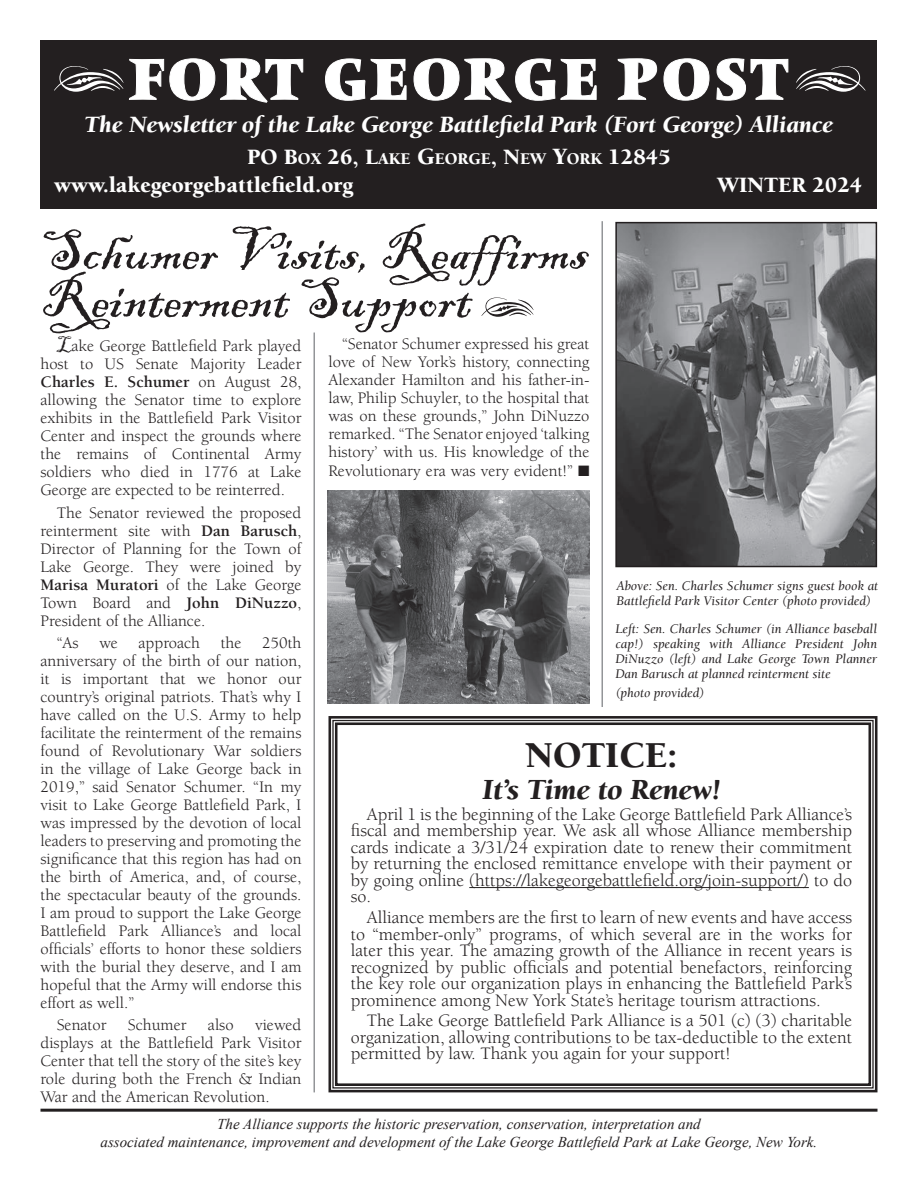
<style>
.page{position:relative;width:918px;height:1188px;background:#fff}
.page>*{position:absolute;margin:0;border:0;box-sizing:border-box;transform-origin:0 0}
.t1{font:700 60px "Obelisk ITC";letter-spacing:.05em;color:#fff}
.t2{font:58.5px/48px "Blackadder ITC";color:#231f20}
.t3{font:900 37.5px "Berkeley";color:#231f20}
.t4{font:italic 900 30px "Berkeley";color:#231f20}
.t5{font:italic 900 24px "Berkeley";color:#fff}
.t6{font:900 22.5px "Berkeley";color:#fff}
.t7{font:18px/16.5px "Berkeley";color:#231f20;text-align:justify}
.t8{font:900 16.8px "Berkeley";color:#fff}
.t9{font:16.5px/18px "Berkeley";color:#231f20;text-align:justify}
.t10{font:italic 15px/18px "Times New Roman";color:#231f20;text-align:center}
.t11{font:italic 13.5px/15px "Berkeley";color:#231f20}
.s1{font-size:22.5px}
.s2{font-size:24px}
.s3{font-family:"Blackadder ITC";font-size:21px}
.s4{font-weight:700}
</style>
<div class="page">
<hr style="left:40px;top:1109px;width:838px;height:3px;background:#231f20">
<div style="left:40px;top:40px;width:838px;height:169px;background:#231f20"></div>
<svg style="left:325px;top:58px;width:82px;height:43px"></svg>
<svg style="left:413px;top:58px;width:184px;height:45px"></svg>
<svg style="left:617px;top:58px;width:40px;height:42px"></svg>
<svg style="left:663px;top:58px;width:47px;height:43px"></svg>
<svg style="left:716px;top:58px;width:73px;height:43px"></svg>
<svg style="left:328px;top:716px;width:550px;height:377px"></svg>
<div style="left:335px;top:722px;width:536px;height:364px;border:3px solid #231f20"></div>
<hr style="left:469px;top:887px;width:340px;height:1px;background:#231f20">
<img style="left:618px;top:225px;width:256px;height:339px">
<div style="left:615px;top:222px;width:262px;height:345px;border:2px solid #231f20"></div>
<img style="left:328px;top:490px;width:262px;height:214px">
<hr style="left:314px;top:333px;width:1px;height:759px;background:#939598">
<hr style="left:602px;top:221px;width:1px;height:486px;background:#939598">
<svg style="left:128px;top:58px;width:176px;height:45px"></svg>
<h1 class="t1" style="left:129px;top:45px;width:661px">FORT GEORGE POST</h1>
<h3 class="t5" style="left:85px;top:112px;width:750px">The Newsletter of the Lake George Battlefield Park (Fort George) Alliance</h3>
<h3 class="t6" style="left:54px;top:174px;width:301px">www.lakegeorgebattlefield.org</h3>
<h3 class="t6" style="left:717px;top:174px;width:147px">WINTER 2024</h3>
<p class="t8" style="left:247px;top:149px;width:425px"><span class="s1">PO B</span>OX <span class="s1">26, L</span>AKE <span class="s2">G</span>EORGE<span class="s1">, N</span>EW <span class="s2">Y</span>ORK <span class="s1">12845</span></p>
<h2 class="t2" style="left:40px;top:229px;width:549px">Schumer Visits, Reaffirms<br>Reinterment Support</h2>
<p class="t9" style="left:329px;top:335px;width:263px;text-indent:13px">“Senator Schumer expressed his great love of New York’s history, connecting Alexander Hamilton and his father-in&shy;law, Philip Schuyler, to the hospital that was on these grounds,” John DiNuzzo remarked. “The Senator enjoyed ‘talking history’ with us. His knowledge of the Revolutionary era was very evident!” ■</p>
<p class="t9" style="left:41px;top:338px;width:263px;text-indent:16px"><span class="s3">L</span>ake George Battlefield Park played host to US Senate Majority Leader <span class="s4">Charles E. Schumer</span> on August 28, allowing the Senator time to explore exhibits in the Battlefield Park Visitor Center and inspect the grounds where the remains of Continental Army soldiers who died in 1776 at Lake George are expected to be reinterred.</p>
<p class="t9" style="left:41px;top:504px;width:263px;text-indent:16px">The Senator reviewed the proposed reinterment site with <span class="s4">Dan Barusch</span>, Director of Planning for the Town of Lake George. They were joined by <span class="s4">Marisa Muratori</span> of the Lake George Town Board and <span class="s4">John DiNuzzo</span>, President of the Alliance.</p>
<p class="t9" style="left:57px;top:634px;width:23px">“As</p>
<p class="t9" style="left:99px;top:634px;width:20px">we</p>
<p class="t9" style="left:139px;top:634px;width:63px">approach</p>
<p class="t9" style="left:221px;top:634px;width:22px">the</p>
<p class="t11" style="left:616px;top:579px;width:263px">Above: Sen. Charles Schumer signs guest book at<br>Battlefield Park Visitor Center (photo provided)</p>
<p class="t11" style="left:615px;top:621px;width:263px;text-align:justify">Left: Sen. Charles Schumer (in Alliance baseball cap!) speaking with Alliance President John DiNuzzo (left) and Lake George Town Planner Dan Barusch at planned reinterment site</p>
<p class="t11" style="left:615px;top:686px;width:91px">(photo provided)</p>
<p class="t9" style="left:41px;top:634px;width:263px;text-indent:222px">250th anniversary of the birth of our nation, it is important that we honor our country’s original patriots. That’s why I have called on the U.S. Army to help facilitate the reinterment of the remains found of Revolutionary War soldiers in the village of Lake George back in 2019,” said Senator Schumer. “In my visit to Lake George Battlefield Park, I was impressed by the devotion of local leaders to preserving and promoting the significance that this region has had on the birth of America, and, of course, the spectacular beauty of the grounds.<br>I am proud to support the Lake George Battlefield Park Alliance’s and local officials’ efforts to honor these soldiers with the burial they deserve, and I am hopeful that the Army will endorse this effort as well.”</p>
<p class="t9" style="left:57px;top:1017px;width:51px">Senator</p>
<p class="t9" style="left:128px;top:1017px;width:60px">Schumer</p>
<p class="t9" style="left:208px;top:1017px;width:27px">also</p>
<h3 class="t3" style="left:525px;top:735px;width:154px">NOTICE:</h3>
<h3 class="t4" style="left:482px;top:774px;width:240px">It’s Time to Renew!</h3>
<p class="t7" style="left:351px;top:806px;width:503px;text-indent:16px">April 1 is the beginning of the Lake George Battlefield Park Alliance’s fiscal and membership year. We ask all whose Alliance membership cards indicate a 3/31/24 expiration date to renew their commitment by returning the enclosed remittance envelope with their payment or by going online (https://lakegeorgebattlefield.org/join-support/) to do so.</p>
<p class="t7" style="left:351px;top:910px;width:503px;text-indent:16px">Alliance members are the first to learn of new events and have access to “member-only” programs, of which several are in the works for later this year. The amazing growth of the Alliance in recent years is recognized by public officials and potential benefactors, reinforcing the key role our organization plays in enhancing the Battlefield Park’s prominence among New York State’s heritage tourism attractions.</p>
<p class="t7" style="left:351px;top:1013px;width:503px;text-indent:16px">The Lake George Battlefield Park Alliance is a 501 (c) (3) charitable organization, allowing contributions to be tax-deductible to the extent permitted by law. Thank you again for your support!</p>
<p class="t9" style="left:41px;top:1017px;width:263px;text-indent:215px">viewed displays at the Battlefield Park Visitor Center that tell the story of the site’s key role during both the French &amp; Indian War and the American Revolution.</p>
<p class="t10" style="left:101px;top:1114px;width:718px">The Alliance supports the historic preservation, conservation, interpretation and<br>associated maintenance, improvement and development of the Lake George Battlefield Park at Lake George, New York.</p>
</div>
